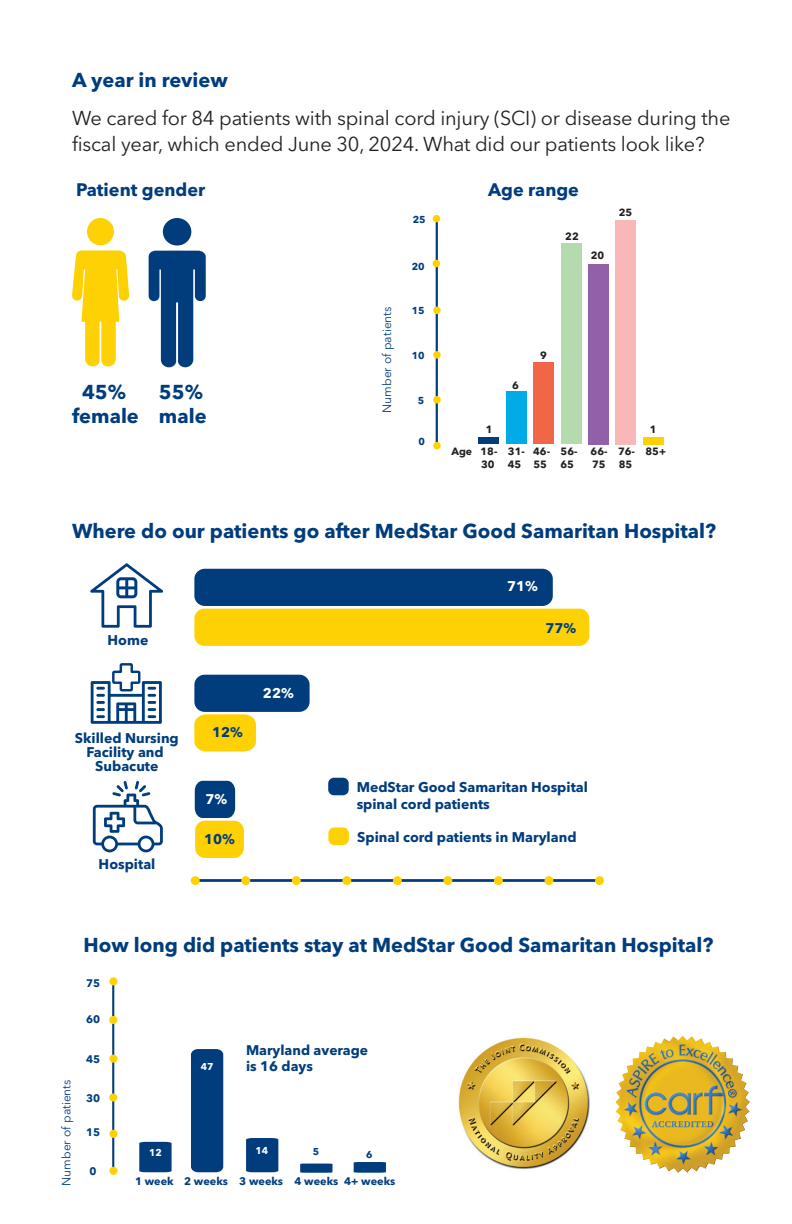
<style>
.page{position:relative;width:792px;height:1224px;background:#fff}
.page>*{position:absolute;margin:0;border:0;box-sizing:border-box;transform-origin:0 0}
.Text{font:700 20px/24px "Avenir Next LT Pro";color:#013d7d;text-align:center}
.Text-2{font:20px/26px "Avenir Next LT Pro";letter-spacing:-.01em;color:#231f20}
.Text-3{font:700 18px "Avenir Next LT Pro";color:#013d7d}
.t1{font:700 14px/14px "Avenir Next LT Pro";color:#013d7d}
.t2{font:700 14px "Avenir Next LT Pro";color:#fff}
.t3{font:700 13.8px/16.6px "Avenir Next LT Pro";color:#013d7d}
.t4{font:12px "Avenir Next LT Pro";color:#013d7d}
.t5{font:700 10.8px "Avenir Next LT Pro";color:#013d7d}
.t6{font:700 10.4px/12.6px "Avenir Next LT Pro";color:#231f20}
.t7{font:700 10px "Avenir Next LT Pro";color:#013d7d}
.t8{font:700 10px "Avenir Next LT Pro";color:#fff}
</style>
<div class="page">
<div style="left:506px;top:392px;width:20px;height:52px;background:#00abe7"></div>
<div style="left:534px;top:362px;width:20px;height:82px;background:#f26648"></div>
<div style="left:562px;top:244px;width:20px;height:200px;background:#b4dbae"></div>
<div style="left:589px;top:264px;width:20px;height:181px;background:#9260a8"></div>
<div style="left:616px;top:220px;width:20px;height:224px;background:#f9b8b7"></div>
<hr style="left:436px;top:217px;width:2px;height:226px;background:#013d7d">
<div style="left:433px;top:307px;width:8px;height:7px;background:#fed105;border-radius:50%"></div>
<div style="left:433px;top:351px;width:8px;height:8px;background:#fed105;border-radius:50%"></div>
<div style="left:433px;top:396px;width:8px;height:7px;background:#fed105;border-radius:50%"></div>
<div style="left:433px;top:442px;width:8px;height:7px;background:#fed105;border-radius:50%"></div>
<div style="left:433px;top:260px;width:7px;height:7px;background:#fed105;border-radius:50%"></div>
<div style="left:643px;top:437px;width:21px;height:7px;background:#fed105"></div>
<div style="left:479px;top:437px;width:20px;height:7px;background:#013d7d"></div>
<div style="left:433px;top:215px;width:7px;height:7px;background:#fed105;border-radius:50%"></div>
<img style="left:615px;top:1036px;width:135px;height:137px">
<img style="left:458px;top:1037px;width:132px;height:133px">
<svg style="left:90px;top:563px;width:73px;height:65px"></svg>
<svg style="left:93px;top:781px;width:70px;height:71px"></svg>
<svg style="left:91px;top:663px;width:71px;height:61px"></svg>
<hr style="left:193px;top:879px;width:406px;height:3px;background:#013d7d">
<div style="left:191px;top:876px;width:9px;height:9px;background:#fed105;border-radius:50%"></div>
<div style="left:241px;top:876px;width:9px;height:9px;background:#fed105;border-radius:50%"></div>
<div style="left:292px;top:876px;width:9px;height:9px;background:#fed105;border-radius:50%"></div>
<div style="left:342px;top:876px;width:9px;height:9px;background:#fed105;border-radius:50%"></div>
<div style="left:393px;top:876px;width:9px;height:9px;background:#fed105;border-radius:50%"></div>
<div style="left:443px;top:876px;width:9px;height:9px;background:#fed105;border-radius:50%"></div>
<div style="left:494px;top:876px;width:9px;height:9px;background:#fed105;border-radius:50%"></div>
<div style="left:545px;top:876px;width:8px;height:9px;background:#fed105;border-radius:50%"></div>
<div style="left:595px;top:876px;width:9px;height:9px;background:#fed105;border-radius:50%"></div>
<div style="left:194px;top:569px;width:359px;height:37px;background:#013d7d;border-radius:10px"></div>
<div style="left:194px;top:675px;width:116px;height:37px;background:#013d7d;border-radius:10px"></div>
<svg style="left:195px;top:781px;width:40px;height:37px"></svg>
<div style="left:194px;top:609px;width:395px;height:37px;background:#fed105;border-radius:10px"></div>
<svg style="left:194px;top:714px;width:62px;height:38px;background:#fed417"></svg>
<div style="left:195px;top:821px;width:49px;height:37px;background:#fed105;border-radius:10px"></div>
<div style="left:328px;top:778px;width:21px;height:17px;background:#013d7d;border-radius:6px"></div>
<div style="left:328px;top:827px;width:21px;height:18px;background:#fed105;border-radius:6px"></div>
<svg style="left:118px;top:579px;width:18px;height:18px"></svg>
<div style="left:116px;top:577px;width:21px;height:21px;border:3px solid #013d7d;border-radius:3px"></div>
<hr style="left:125px;top:580px;width:3px;height:17px;background:#013d7d">
<hr style="left:118px;top:586px;width:18px;height:3px;background:#013d7d">
<hr style="left:112px;top:981px;width:2px;height:187px;background:#013d7d">
<div style="left:109px;top:977px;width:9px;height:8px;background:#fed105;border-radius:50%"></div>
<div style="left:109px;top:1016px;width:8px;height:8px;background:#fed105;border-radius:50%"></div>
<div style="left:109px;top:1130px;width:9px;height:8px;background:#fed105;border-radius:50%"></div>
<div style="left:109px;top:1167px;width:9px;height:8px;background:#fed105;border-radius:50%"></div>
<div style="left:109px;top:1055px;width:9px;height:8px;background:#fed105;border-radius:50%"></div>
<div style="left:109px;top:1093px;width:8px;height:9px;background:#fed105;border-radius:50%"></div>
<svg style="left:139px;top:1142px;width:33px;height:30px"></svg>
<div style="left:191px;top:1049px;width:32px;height:123px;background:#013d7d"></div>
<svg style="left:246px;top:1138px;width:32px;height:34px"></svg>
<svg style="left:300px;top:1164px;width:32px;height:9px"></svg>
<svg style="left:354px;top:1162px;width:32px;height:11px"></svg>
<div style="left:87px;top:218px;width:27px;height:27px;background:#fed105;border-radius:50%"></div>
<svg style="left:72px;top:250px;width:57px;height:116px"></svg>
<div style="left:163px;top:218px;width:28px;height:28px;background:#013d7d;border-radius:50%"></div>
<svg style="left:149px;top:251px;width:57px;height:116px"></svg>
<p class="Text" style="left:72px;top:68px;width:157px">A year in review</p>
<p class="Text-2" style="left:72px;top:105px;width:660px">We cared for 84 patients with spinal cord injury (SCI) or disease during the fiscal year, which ended June 30, 2024. What did our patients look like?</p>
<p class="Text-3" style="left:76px;top:178px;width:131px">Patient gender</p>
<p class="Text" style="left:72px;top:380px;width:68px">45% female</p>
<p class="Text" style="left:159px;top:380px;width:49px;text-align:left">55% male</p>
<p class="t4" style="left:380px;top:413px;width:108px;rotate:-90deg">Number of patients</p>
<p class="t7" style="left:413px;top:214px;width:14px">25</p>
<p class="t7" style="left:412px;top:260px;width:14px">20</p>
<p class="t7" style="left:412px;top:305px;width:14px">15</p>
<p class="t7" style="left:412px;top:349px;width:14px">10</p>
<p class="t7" style="left:418px;top:395px;width:8px">5</p>
<p class="t7" style="left:418px;top:436px;width:8px">0</p>
<p class="Text-3" style="left:488px;top:178px;width:92px">Age range</p>
<p class="t6" style="left:565px;top:230px;width:15px">22</p>
<p class="t6" style="left:591px;top:249px;width:15px">20</p>
<p class="t6" style="left:619px;top:206px;width:15px">25</p>
<p class="t6" style="left:512px;top:379px;width:8px">6</p>
<p class="t6" style="left:540px;top:349px;width:8px">9</p>
<p class="t6" style="left:451px;top:445px;width:22px">Age</p>
<p class="t6" style="left:486px;top:423px;width:8px">1</p>
<p class="t6" style="left:650px;top:423px;width:8px">1</p>
<p class="t6" style="left:481px;top:445px;width:187px">18- 31- 46- 56- 66- 76- 85+<br>30 45 55</p>
<p class="t6" style="left:560px;top:458px;width:15px">65</p>
<p class="t6" style="left:592px;top:458px;width:42px">75 85</p>
<p class="Text" style="left:72px;top:519px;width:646px">Where do our patients go after MedStar Good Samaritan Hospital?</p>
<p class="t1" style="left:108px;top:633px;width:42px">Home</p>
<p class="t1" style="left:75px;top:731px;width:105px;text-align:center">Skilled Nursing<br>Facility and<br>Subacute</p>
<p class="t1" style="left:99px;top:857px;width:58px">Hospital</p>
<p class="t1" style="left:212px;top:725px;width:32px">12%</p>
<p class="t2" style="left:263px;top:685px;width:32px">22%</p>
<p class="t2" style="left:205px;top:791px;width:23px">7%</p>
<p class="t1" style="left:204px;top:832px;width:32px">10%</p>
<p class="t2" style="left:507px;top:578px;width:32px">71%</p>
<p class="t1" style="left:545px;top:621px;width:32px">77%</p>
<p class="t1" style="left:357px;top:779px;width:233px;line-height:16.8px">MedStar Good Samaritan Hospital spinal cord patients</p>
<p class="t1" style="left:357px;top:830px;width:221px">Spinal cord patients in Maryland</p>
<p class="Text" style="left:84px;top:933px;width:631px">How long did patients stay at MedStar Good Samaritan Hospital?</p>
<p class="t5" style="left:86px;top:976px;width:16px">75</p>
<p class="t4" style="left:59px;top:1186px;width:108px;rotate:-90deg">Number of patients</p>
<p class="t5" style="left:86px;top:1013px;width:16px">60</p>
<p class="t5" style="left:86px;top:1052px;width:16px">45</p>
<p class="t5" style="left:86px;top:1091px;width:16px">30</p>
<p class="t5" style="left:86px;top:1126px;width:16px">15</p>
<p class="t5" style="left:90px;top:1164px;width:9px">0</p>
<p class="t8" style="left:201px;top:1060px;width:14px">47</p>
<p class="t3" style="left:246px;top:1041px;width:124px">Maryland average is 16 days</p>
<p class="t8" style="left:149px;top:1147px;width:14px">12</p>
<p class="t5" style="left:135px;top:1174px;width:40px">1 week</p>
<p class="t8" style="left:255px;top:1144px;width:14px">14</p>
<p class="t5" style="left:184px;top:1174px;width:100px">2 weeks 3 weeks</p>
<p class="t7" style="left:313px;top:1145px;width:8px">5</p>
<p class="t7" style="left:366px;top:1148px;width:8px">6</p>
<p class="t5" style="left:344px;top:1175px;width:53px">4+ weeks</p>
<p class="t5" style="left:294px;top:1175px;width:45px">4 weeks</p>
</div>
